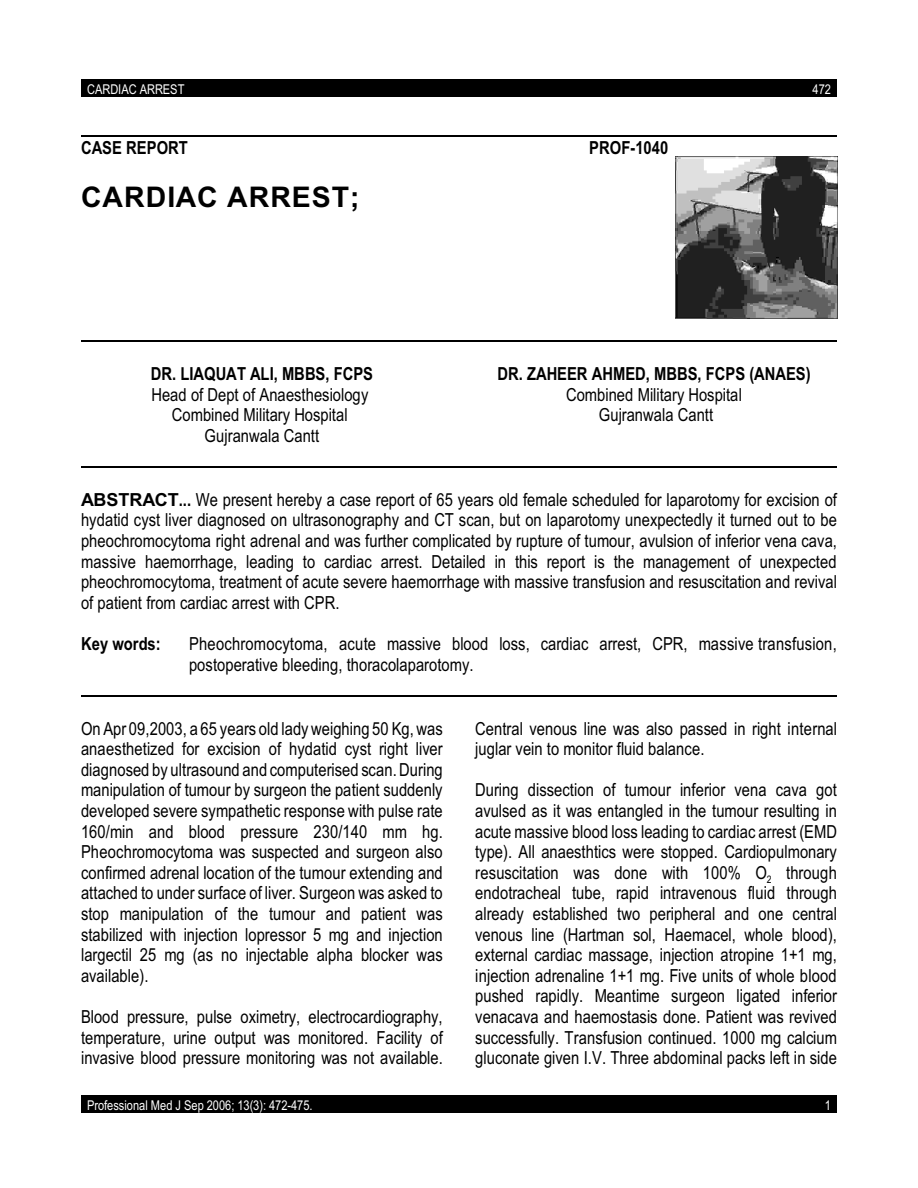
<style>
.page{position:relative;width:918px;height:1188px;background:#fff}
.page>*{position:absolute;margin:0;border:0;box-sizing:border-box;transform-origin:0 0}
.t1{font:700 28.5px "Arial";letter-spacing:.035em;color:#000}
.t2{font:18px/20.5px "Arial Narrow";letter-spacing:.005em;color:#000;text-align:justify}
.t3{font:700 18px "Arial Narrow";color:#000}
.t4{font:13.5px "Arial Narrow";color:#fff}
.t5{font:10.5px "Arial Narrow";color:#000}
.s1{font-family:"Arial";font-weight:700}
.s2{font-weight:700}
</style>
<div class="page">
<div style="left:81px;top:79px;width:756px;height:17px;background:#000"></div>
<div style="left:81px;top:1096px;width:756px;height:17px;background:#000"></div>
<hr style="left:81px;top:135px;width:756px;height:2px;background:#000">
<hr style="left:81px;top:340px;width:756px;height:2px;background:#000">
<hr style="left:81px;top:466px;width:756px;height:2px;background:#000">
<hr style="left:81px;top:695px;width:756px;height:2px;background:#000">
<img style="left:675px;top:157px;width:162px;height:162px">
<p class="t4" style="left:87px;top:84px;width:99px">CARDIAC ARREST</p>
<p class="t4" style="left:813px;top:84px;width:20px">472</p>
<p class="t3" style="left:81px;top:141px;width:108px">CASE REPORT</p>
<p class="t3" style="left:589px;top:141px;width:80px">PROF-1040</p>
<h1 class="t1" style="left:81px;top:186px;width:280px">CARDIAC ARREST;</h1>
<p class="t3" style="left:151px;top:367px;width:224px">DR. LIAQUAT ALI, MBBS, FCPS</p>
<p class="t2" style="left:151px;top:386px;width:219px;text-align:center">Head of Dept of Anaesthesiology<br>Combined Military Hospital<br>Gujranwala Cantt</p>
<p class="t3" style="left:498px;top:367px;width:315px">DR. ZAHEER AHMED, MBBS, FCPS (ANAES)</p>
<p class="t2" style="left:566px;top:385px;width:177px;text-align:center">Combined Military Hospital<br>Gujranwala Cantt</p>
<p class="t2" style="left:81px;top:491px;width:758px"><span class="s1">ABSTRACT</span><span class="s2">...</span> We present hereby a case report of 65 years old female scheduled for laparotomy for excision of hydatid cyst liver diagnosed on ultrasonography and CT scan, but on laparotomy unexpectedly it turned out to be pheochromocytoma right adrenal and was further complicated by rupture of tumour, avulsion of inferior vena cava, massive haemorrhage, leading to cardiac arrest. Detailed in this report is the management of unexpected pheochromocytoma, treatment of acute severe haemorrhage with massive transfusion and resuscitation and revival of patient from cardiac arrest with CPR.</p>
<p class="t3" style="left:81px;top:637px;width:81px">Key words:</p>
<p class="t2" style="left:189px;top:635px;width:649px">Pheochromocytoma, acute massive blood loss, cardiac arrest, CPR, massive transfusion, postoperative bleeding, thoracolaparotomy.</p>
<p class="t2" style="left:81px;top:720px;width:363px">On Apr 09,2003, a 65 years old lady weighing 50 Kg, was anaesthetized for excision of hydatid cyst right liver diagnosed by ultrasound and computerised scan. During manipulation of tumour by surgeon the patient suddenly developed severe sympathetic response with pulse rate 160/min and blood pressure 230/140 mm hg.<br>Pheochromocytoma was suspected and surgeon also confirmed adrenal location of the tumour extending and attached to under surface of liver. Surgeon was asked to stop manipulation of the tumour and patient was stabilized with injection lopressor 5 mg and injection largectil 25 mg (as no injectable alpha blocker was available).</p>
<p class="t2" style="left:81px;top:1008px;width:363px">Blood pressure, pulse oximetry, electrocardiography, temperature, urine output was monitored. Facility of invasive blood pressure monitoring was not available.</p>
<p class="t2" style="left:475px;top:720px;width:363px">Central venous line was also passed in right internal juglar vein to monitor fluid balance.</p>
<p class="t2" style="left:475px;top:781px;width:363px">During dissection of tumour inferior vena cava got avulsed as it was entangled in the tumour resulting in acute massive blood loss leading to cardiac arrest (EMD type). All anaesthtics were stopped. Cardiopulmonary</p>
<p class="t5" style="left:767px;top:875px;width:6px">2</p>
<p class="t2" style="left:475px;top:864px;width:363px">resuscitation was done with 100% O through endotracheal tube, rapid intravenous fluid through already established two peripheral and one central venous line (Hartman sol, Haemacel, whole blood), external cardiac massage, injection atropine 1+1 mg, injection adrenaline 1+1 mg. Five units of whole blood pushed rapidly. Meantime surgeon ligated inferior venacava and haemostasis done. Patient was revived successfully. Transfusion continued. 1000 mg calcium gluconate given I.V. Three abdominal packs left in side</p>
<p class="t4" style="left:87px;top:1101px;width:227px">Professional Med J Sep 2006; 13(3): 472-475.</p>
<p class="t4" style="left:825px;top:1101px;width:8px">1</p>
</div>
